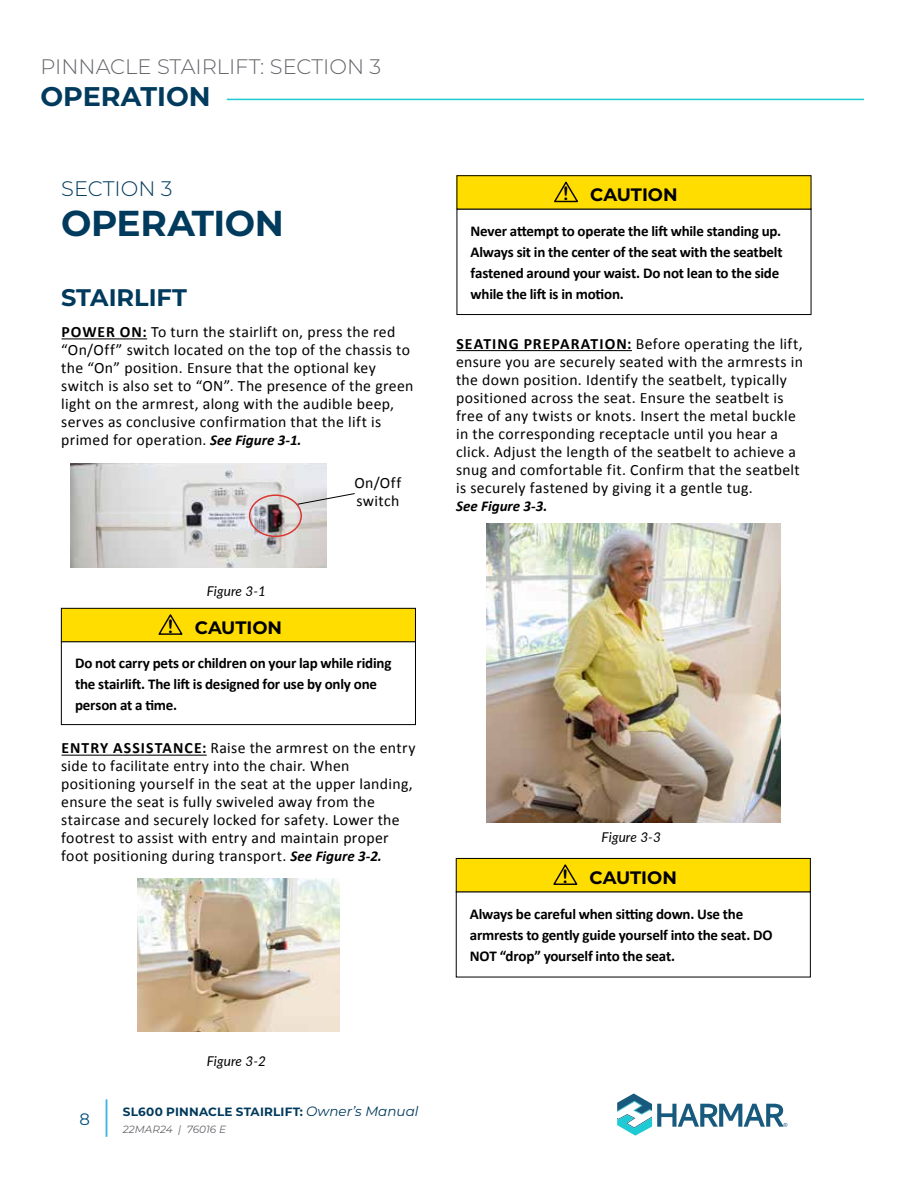
<style>
.page{position:relative;width:918px;height:1188px;background:#fff}
.page>*{position:absolute;margin:0;border:0;box-sizing:border-box;transform-origin:0 0}
.t1{font:700 36px "Montserrat";letter-spacing:-.015em;color:#003a5d}
.t2{font:700 27px "Montserrat";color:#003a5d}
.t3{font:700 24px "Montserrat";color:#003a5d}
.t4{font:300 21px "Montserrat";color:#636569}
.t5{font:300 21px "Montserrat";color:#003a5d}
.t6{font:700 18px "Montserrat";color:#000}
.t7{font:16.5px "Montserrat";color:#004f7e}
.t8{font:15.75px/18px "Calibri";letter-spacing:.02em;color:#000}
.t9{font:700 15px/21px "Calibri";letter-spacing:-.015em;color:#000}
.t10{font:italic 700 15px "Calibri";color:#000}
.t11{font:italic 13.5px "Lato";letter-spacing:.01em;color:#000}
.t12{font:700 12px "Montserrat";letter-spacing:.015em;color:#003a5d}
.t13{font:italic 10.5px "Montserrat";color:#636569}
.s1{font-weight:700}
.s2{font-weight:700;font-style:italic;font-size:15px}
.s3{font-family:"Arial Rounded MT Bold";font-weight:400;font-size:18.75px;color:#010101}
.s4{font-weight:400;font-style:italic;font-size:13.5px}
</style>
<div class="page">
<svg style="left:617px;top:1093px;width:170px;height:43px"></svg>
<hr style="left:40px;top:99px;width:824px;height:1px;background:#1ecad3">
<svg style="left:40px;top:98px;width:194px;height:3px"></svg>
<hr style="left:106px;top:1100px;width:1px;height:37px;background:#43b5e4">
<hr style="left:62px;top:338px;width:85px;height:1px;background:#000">
<hr style="left:62px;top:755px;width:145px;height:1px;background:#000">
<img style="left:70px;top:464px;width:256px;height:104px">
<svg style="left:297px;top:493px;width:58px;height:12px"></svg>
<div style="left:249px;top:494px;width:53px;height:43px;border:2px solid #d83730;border-radius:50%"></div>
<div style="left:61px;top:641px;width:355px;height:84px;border:1px solid #000"></div>
<div style="left:61px;top:608px;width:354px;height:34px;background:#fd0"></div>
<div style="left:61px;top:608px;width:355px;height:34px;border:1px solid #000"></div>
<svg style="left:158px;top:614px;width:25px;height:21px"></svg>
<img style="left:137px;top:878px;width:203px;height:153px">
<hr style="left:456px;top:350px;width:176px;height:1px;background:#000">
<img style="left:486px;top:524px;width:294px;height:299px">
<div style="left:456px;top:858px;width:354px;height:34px;background:#fd0"></div>
<div style="left:456px;top:858px;width:355px;height:34px;border:1px solid #000"></div>
<svg style="left:553px;top:864px;width:25px;height:21px"></svg>
<div style="left:457px;top:209px;width:354px;height:106px;border:1px solid #000"></div>
<div style="left:457px;top:176px;width:354px;height:33px;background:#fd0"></div>
<svg style="left:554px;top:181px;width:24px;height:22px"></svg>
<h3 class="t4" style="left:40px;top:52px;width:342px">PINNACLE STAIRLIFT: SECTION 3</h3>
<h2 class="t2" style="left:40px;top:77px;width:172px">OPERATION</h2>
<h3 class="t5" style="left:61px;top:174px;width:113px">SECTION 3</h3>
<h1 class="t1" style="left:61px;top:198px;width:224px">OPERATION</h1>
<h3 class="t3" style="left:61px;top:280px;width:127px">STAIRLIFT</h3>
<p class="t8" style="left:61px;top:322px;width:354px"><span class="s1">POWER ON:</span> To turn the stairlift on, press the red “On/Off” switch located on the top of the chassis to the “On” position. Ensure that the optional key switch is also set to “ON”. The presence of the green light on the armrest, along with the audible beep, serves as conclusive confirmation that the lift is primed for operation. <span class="s2">See Figure 3-1.</span></p>
<p class="t8" style="left:354px;top:473px;width:48px">On/Off switch</p>
<p class="t11" style="left:207px;top:581px;width:61px">Figure 3-1</p>
<p class="t6" style="left:167px;top:614px;width:116px"><span class="s3">!</span> CAUTION</p>
<p class="t9" style="left:75px;top:652px;width:318px">Do not carry pets or children on your lap while riding the stairlift. The lift is designed for use by only one person at a time.</p>
<p class="t8" style="left:61px;top:739px;width:356px"><span class="s1">ENTRY ASSISTANCE:</span> Raise the armrest on the entry side to facilitate entry into the chair. When positioning yourself in the seat at the upper landing, ensure the seat is fully swiveled away from the staircase and securely locked for safety. Lower the footrest to assist with entry and maintain proper foot positioning during transport. <span class="s2">See Figure 3-2.</span></p>
<p class="t7" style="left:79px;top:1108px;width:12px">8</p>
<p class="t11" style="left:207px;top:1052px;width:61px">Figure 3-2</p>
<p class="t12" style="left:123px;top:1103px;width:297px">SL600 PINNACLE STAIRLIFT: <span class="s4">Owner’s Manual</span></p>
<p class="t13" style="left:123px;top:1122px;width:105px">22MAR24 | 76016 E</p>
<p class="t6" style="left:563px;top:182px;width:116px"><span class="s3">!</span> CAUTION</p>
<p class="t9" style="left:471px;top:220px;width:313px">Never attempt to operate the lift while standing up.<br>Always sit in the center of the seat with the seatbelt fastened around your waist. Do not lean to the side while the lift is in motion.</p>
<p class="t8" style="left:456px;top:334px;width:349px"><span class="s1">SEATING PREPARATION:</span> Before operating the lift, ensure you are securely seated with the armrests in the down position. Identify the seatbelt, typically positioned across the seat. Ensure the seatbelt is free of any twists or knots. Insert the metal buckle in the corresponding receptacle until you hear a click. Adjust the length of the seatbelt to achieve a snug and comfortable fit. Confirm that the seatbelt is securely fastened by giving it a gentle tug.</p>
<p class="t10" style="left:456px;top:495px;width:93px">See Figure 3-3.</p>
<p class="t11" style="left:602px;top:827px;width:61px">Figure 3-3</p>
<p class="t6" style="left:562px;top:864px;width:116px"><span class="s3">!</span> CAUTION</p>
<p class="t9" style="left:470px;top:903px;width:304px">Always be careful when sitting down. Use the armrests to gently guide yourself into the seat. DO<br>NOT “drop” yourself into the seat.</p>
</div>
